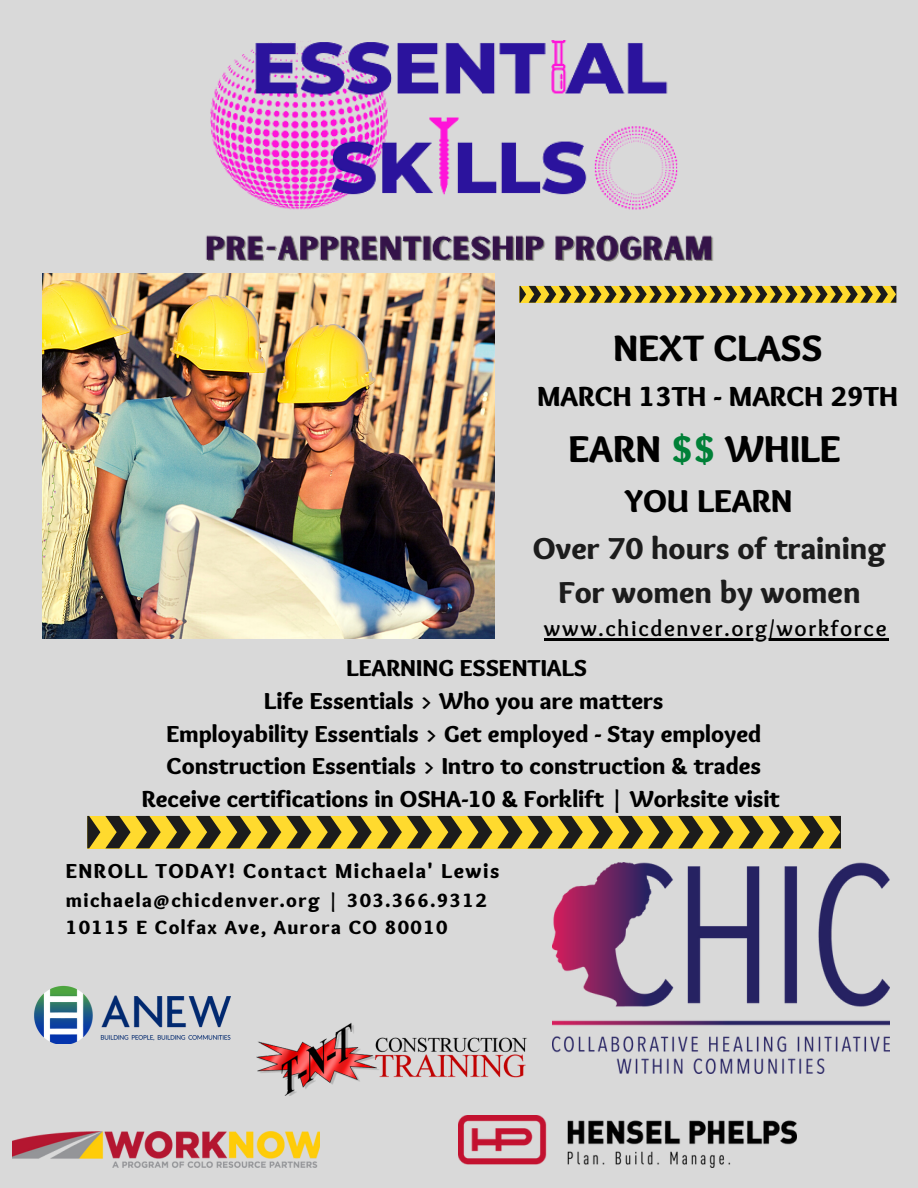
<style>
.page{position:relative;width:918px;height:1188px;background:#d9d9d9}
.page>*{position:absolute;margin:0;border:0;box-sizing:border-box;transform-origin:0 0}
.t1{font:900 38.85px "Sukar";color:#000}
.t2{font:900 38.25px "Sukar";color:#000}
.t3{font:900 32.85px "Sukar";color:#000}
.t4{font:900 31.5px/43.8px "Sukar";color:#1c1c1c;text-align:center}
.t5{font:900 28.65px "Sukar";color:#000}
.t6{font:900 24px/32.7px "Sukar";color:#000;text-align:center}
.t7{font:700 22.65px "Sukar";letter-spacing:.07em;color:#000}
.t8{font:900 21px "Sukar";letter-spacing:.07em;color:#000}
.t9{font:900 19.95px/27px "Sukar";letter-spacing:.07em;color:#000}
.s1{color:#008037}
</style>
<div class="page">
<img style="left:206px;top:41px;width:508px;height:221px">
<img style="left:553px;top:863px;width:336px;height:210px">
<img style="left:43px;top:274px;width:452px;height:364px">
<img style="left:34px;top:985px;width:197px;height:58px">
<img style="left:13px;top:1131px;width:307px;height:36px">
<img style="left:256px;top:1023px;width:271px;height:73px">
<img style="left:458px;top:1116px;width:339px;height:52px">
<hr style="left:544px;top:639px;width:344px;height:2px;background:#000">
<svg style="left:520px;top:286px;width:376px;height:17px"></svg>
<svg style="left:87px;top:816px;width:754px;height:32px"></svg>
<h2 class="t2" style="left:613px;top:326px;width:211px">NEXT CLASS</h2>
<p class="t5" style="left:537px;top:380px;width:363px">MARCH 13TH - MARCH 29TH</p>
<h1 class="t1" style="left:568px;top:427px;width:274px">EARN <span class="s1">$$</span> WHILE</h1>
<h3 class="t3" style="left:624px;top:482px;width:170px">YOU LEARN</h3>
<h3 class="t4" style="left:533px;top:530px;width:355px">Over 70 hours of training<br>For women by women</h3>
<p class="t7" style="left:544px;top:616px;width:344px">www.chicdenver.org/workforce</p>
<p class="t6" style="left:142px;top:654px;width:640px">LEARNING ESSENTIALS<br>Life Essentials &gt; Who you are matters<br>Employability Essentials &gt; Get employed - Stay employed Construction Essentials &gt; Intro to construction &amp; trades Receive certifications in OSHA-10 &amp; Forklift | Worksite visit</p>
<p class="t8" style="left:66px;top:859px;width:435px">ENROLL TODAY! Contact Michaela' Lewis</p>
<p class="t9" style="left:66px;top:889px;width:422px">michaela@chicdenver.org | 303.366.9312<br>10115 E Colfax Ave, Aurora CO 80010</p>
</div>
